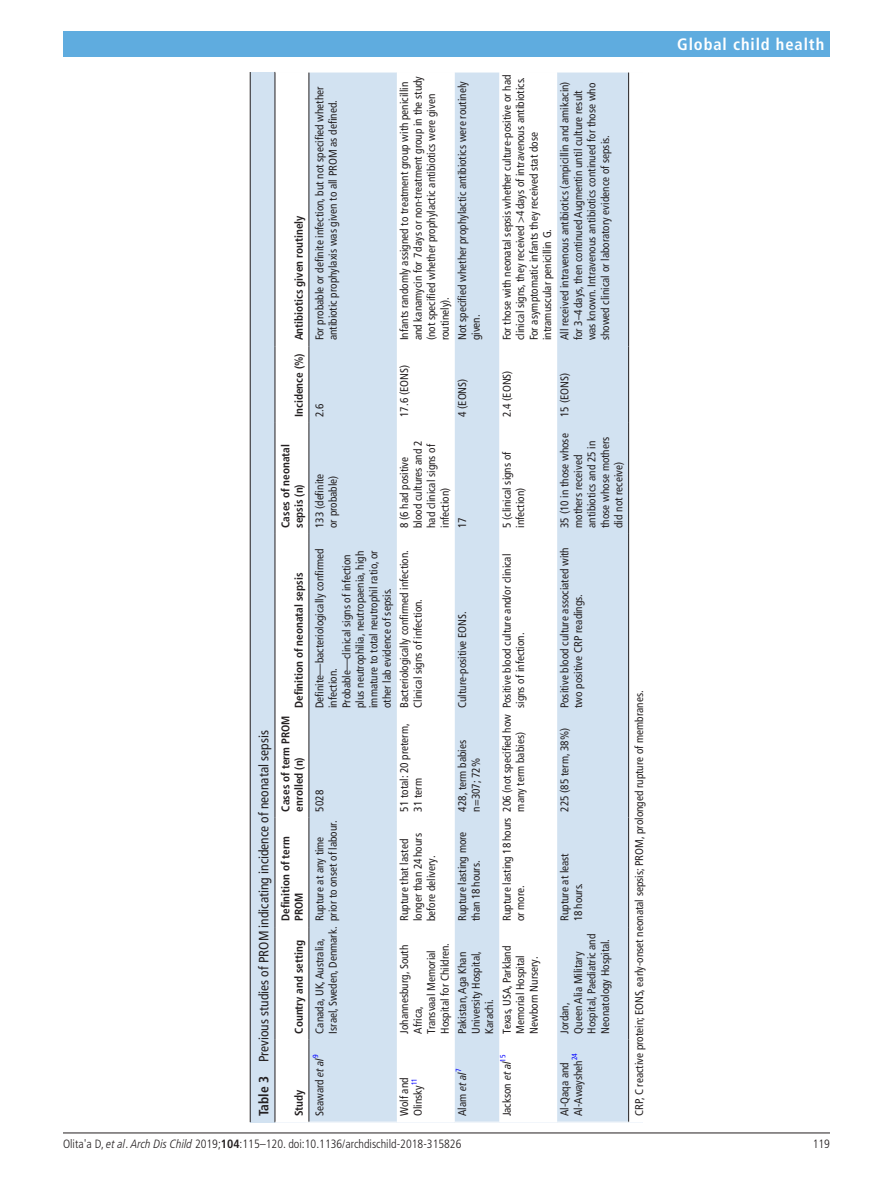
<style>
.page{position:relative;width:893px;height:1191px;background:#fff}
.page>*{position:absolute;margin:0;border:0;box-sizing:border-box;transform-origin:0 0}
.t1{font:700 condensed 16.5px "Frutiger LT Pro";letter-spacing:.055em;color:#fff}
.t2{font:condensed 13.5px "Frutiger LT Pro";color:#231f20}
.t3{font:300 condensed 12px "Frutiger LT Pro";color:#231f20}
.t4{font:condensed 11.25px/13.5px "Frutiger LT Pro";color:#231f20}
.t5{font:700 condensed 11.25px/13.5px "Frutiger LT Pro";color:#231f20}
.t6{font:condensed 7.5px "Frutiger LT Pro";color:#00f}
.s1{font-weight:700}
.s2{font-style:italic}
</style>
<div class="page">
<hr style="left:63px;top:1132px;width:767px;height:1px;background:#231f20">
<div style="left:63px;top:31px;width:767px;height:25px;background:#5facdf"></div>
<div style="left:250px;top:72px;width:393px;height:1050px;background:#d2e2f1"></div>
<hr style="left:250px;top:72px;width:1px;height:1050px;background:#231f20">
<svg style="left:276px;top:73px;width:367px;height:1048px"></svg>
<hr style="left:275px;top:1039px;width:1px;height:83px;background:#231f20">
<hr style="left:309px;top:1039px;width:1px;height:83px;background:#231f20">
<hr style="left:275px;top:927px;width:1px;height:112px;background:#231f20">
<hr style="left:309px;top:927px;width:1px;height:112px;background:#231f20">
<hr style="left:275px;top:817px;width:1px;height:110px;background:#231f20">
<hr style="left:309px;top:817px;width:1px;height:110px;background:#231f20">
<hr style="left:275px;top:714px;width:1px;height:103px;background:#231f20">
<hr style="left:309px;top:714px;width:1px;height:103px;background:#231f20">
<hr style="left:275px;top:534px;width:1px;height:180px;background:#231f20">
<hr style="left:309px;top:534px;width:1px;height:180px;background:#231f20">
<hr style="left:275px;top:423px;width:1px;height:111px;background:#231f20">
<hr style="left:309px;top:423px;width:1px;height:111px;background:#231f20">
<hr style="left:275px;top:346px;width:1px;height:77px;background:#231f20">
<hr style="left:309px;top:346px;width:1px;height:77px;background:#231f20">
<hr style="left:275px;top:72px;width:1px;height:274px;background:#231f20">
<hr style="left:309px;top:72px;width:1px;height:274px;background:#231f20">
<hr style="left:628px;top:1039px;width:1px;height:83px;background:#231f20">
<hr style="left:628px;top:927px;width:1px;height:112px;background:#231f20">
<hr style="left:628px;top:817px;width:1px;height:110px;background:#231f20">
<hr style="left:628px;top:714px;width:1px;height:103px;background:#231f20">
<hr style="left:628px;top:534px;width:1px;height:180px;background:#231f20">
<hr style="left:628px;top:423px;width:1px;height:111px;background:#231f20">
<hr style="left:628px;top:346px;width:1px;height:77px;background:#231f20">
<hr style="left:628px;top:72px;width:1px;height:274px;background:#231f20">
<hr style="left:275px;top:1121px;width:34px;height:1px;background:#fff">
<hr style="left:309px;top:1121px;width:88px;height:1px;background:#fff">
<hr style="left:397px;top:1121px;width:58px;height:1px;background:#fff">
<hr style="left:455px;top:1121px;width:44px;height:1px;background:#fff">
<hr style="left:499px;top:1121px;width:58px;height:1px;background:#fff">
<hr style="left:557px;top:1121px;width:72px;height:1px;background:#fff">
<svg style="left:629px;top:1121px;width:14px;height:1px"></svg>
<hr style="left:275px;top:72px;width:34px;height:1px;background:#fff">
<hr style="left:309px;top:72px;width:88px;height:1px;background:#fff">
<hr style="left:397px;top:72px;width:58px;height:1px;background:#fff">
<hr style="left:455px;top:72px;width:44px;height:1px;background:#fff">
<hr style="left:499px;top:72px;width:58px;height:1px;background:#fff">
<hr style="left:557px;top:72px;width:72px;height:1px;background:#fff">
<svg style="left:629px;top:72px;width:13px;height:1px"></svg>
<hr style="left:642px;top:72px;width:2px;height:1044px;background:#fff">
<p class="t2" style="left:256px;top:1116px;width:387px;rotate:-90deg"><span class="s1">Table 3</span> Previous studies of PROM indicating incidence of neonatal sepsis</p>
<p class="t5" style="left:292px;top:417px;width:203px;rotate:-90deg">Incidence (%) Antibiotics given routinely</p>
<p class="t5" style="left:279px;top:528px;width:85px;rotate:-90deg">Cases of neonatal sepsis (n)</p>
<p class="t5" style="left:292px;top:708px;width:137px;rotate:-90deg">Definition of neonatal sepsis</p>
<p class="t5" style="left:279px;top:811px;width:98px;rotate:-90deg">Cases of term PROM enrolled (n)</p>
<p class="t5" style="left:279px;top:921px;width:86px;rotate:-90deg">Definition of term<br>PROM</p>
<p class="t5" style="left:292px;top:1033px;width:95px;rotate:-90deg">Country and setting</p>
<p class="t4" style="left:313px;top:340px;width:255px;rotate:-90deg">For probable or definite infection, but not specified whether antibiotic prophylaxis was given to all PROM as defined.</p>
<p class="t4" style="left:398px;top:340px;width:266px;rotate:-90deg">Infants randomly assigned to treatment group with penicillin and kanamycin for 7 days or non-treatment group in the study (not specified whether prophylactic antibiotics were given routinely).</p>
<p class="t4" style="left:456px;top:340px;width:261px;rotate:-90deg">Not specified whether prophylactic antibiotics were routinely given.</p>
<p class="t4" style="left:500px;top:340px;width:267px;rotate:-90deg">For those with neonatal sepsis whether culture-positive or had clinical signs, they received &gt;4 days of intravenous antibiotics.<br>For asymptomatic infants they received stat dose intramuscular penicillin G.</p>
<p class="t4" style="left:558px;top:340px;width:260px;rotate:-90deg">All received intravenous antibiotics (ampicillin and amikacin) for 3–4 days, then continued Augmentin until culture result was known. Intravenous antibiotics continued for those who showed clinical or laboratory evidence of sepsis.</p>
<p class="t4" style="left:313px;top:417px;width:15px;rotate:-90deg">2.6</p>
<p class="t4" style="left:398px;top:417px;width:53px;rotate:-90deg">17.6 (EONS)</p>
<p class="t4" style="left:456px;top:417px;width:40px;rotate:-90deg">4 (EONS)</p>
<p class="t4" style="left:500px;top:417px;width:48px;rotate:-90deg">2.4 (EONS)</p>
<p class="t4" style="left:313px;top:528px;width:56px;rotate:-90deg">133 (definite or probable)</p>
<p class="t4" style="left:398px;top:528px;width:89px;rotate:-90deg">8 (6 had positive blood cultures and 2 had clinical signs of infection)</p>
<p class="t4" style="left:456px;top:528px;width:12px;rotate:-90deg">17</p>
<p class="t4" style="left:313px;top:708px;width:161px;rotate:-90deg">Definite—bacteriologically confirmed infection.<br>Probable—clinical signs of infection plus neutrophilia, neutropaenia, high immature to total neutrophil ratio, or other lab evidence of sepsis.</p>
<p class="t4" style="left:398px;top:708px;width:159px;rotate:-90deg">Bacteriologically confirmed infection.<br>Clinical signs of infection.</p>
<p class="t4" style="left:313px;top:811px;width:23px;rotate:-90deg">5028</p>
<p class="t4" style="left:313px;top:921px;width:102px;rotate:-90deg">Rupture at any time prior to onset of labour.</p>
<p class="t4" style="left:398px;top:811px;width:89px;rotate:-90deg">51 total: 20 preterm,<br>31 term</p>
<p class="t4" style="left:398px;top:921px;width:89px;rotate:-90deg">Rupture that lasted longer than 24 hours before delivery.</p>
<p class="t4" style="left:456px;top:708px;width:98px;rotate:-90deg">Culture-positive EONS.</p>
<p class="t4" style="left:456px;top:811px;width:73px;rotate:-90deg">428, term babies n=307; 72%</p>
<p class="t4" style="left:456px;top:921px;width:91px;rotate:-90deg">Rupture lasting more than 18 hours.</p>
<p class="t4" style="left:313px;top:1033px;width:108px;rotate:-90deg">Canada, UK, Australia,<br>Israel, Sweden, Denmark.</p>
<p class="t4" style="left:398px;top:1033px;width:92px;rotate:-90deg">Johannesburg, South<br>Africa,<br>Transvaal Memorial<br>Hospital for Children.</p>
<p class="t4" style="left:456px;top:1033px;width:84px;text-align:justify;rotate:-90deg">Pakistan, Aga Khan University Hospital, Karachi.</p>
<p class="t4" style="left:500px;top:528px;width:78px;rotate:-90deg">5 (clinical signs of infection)</p>
<p class="t4" style="left:500px;top:708px;width:156px;rotate:-90deg">Positive blood culture and/or clinical signs of infection.</p>
<p class="t4" style="left:500px;top:811px;width:99px;rotate:-90deg">206 (not specified how many term babies)</p>
<p class="t4" style="left:500px;top:921px;width:105px;rotate:-90deg">Rupture lasting 18 hours or more.</p>
<p class="t4" style="left:500px;top:1033px;width:89px;rotate:-90deg">Texas, USA, Parkland<br>Memorial Hospital<br>Newborn Nursery.</p>
<p class="t4" style="left:558px;top:417px;width:45px;rotate:-90deg">15 (EONS)</p>
<p class="t4" style="left:558px;top:528px;width:96px;rotate:-90deg">35 (10 in those whose mothers received antibiotics and 25 in those whose mothers did not receive)</p>
<p class="t4" style="left:558px;top:708px;width:162px;rotate:-90deg">Positive blood culture associated with two positive CRP readings.</p>
<p class="t4" style="left:558px;top:811px;width:85px;rotate:-90deg">225 (85 term, 38%)</p>
<p class="t4" style="left:558px;top:921px;width:69px;rotate:-90deg">Rupture at least<br>18 hours.</p>
<p class="t4" style="left:558px;top:1033px;width:101px;rotate:-90deg">Jordan,<br>Queen Alia Military<br>Hospital, Paediatric and<br>Neonatology Hospital.</p>
<p class="t6" style="left:311px;top:1058px;width:5px;rotate:-90deg">9</p>
<p class="t4" style="left:313px;top:1116px;width:60px;rotate:-90deg">Seaward <span class="s2">et al</span></p>
<p class="t5" style="left:292px;top:1116px;width:28px;rotate:-90deg">Study</p>
<p class="t4" style="left:398px;top:1116px;width:40px;rotate:-90deg">Wolf and<br>Olinsky</p>
<p class="t6" style="left:410px;top:1085px;width:9px;rotate:-90deg">11</p>
<p class="t6" style="left:454px;top:1072px;width:5px;rotate:-90deg">7</p>
<p class="t4" style="left:456px;top:1116px;width:45px;rotate:-90deg">Alam <span class="s2">et al</span></p>
<p class="t6" style="left:499px;top:1061px;width:9px;rotate:-90deg">15</p>
<p class="t4" style="left:500px;top:1116px;width:56px;rotate:-90deg">Jackson <span class="s2">et al</span></p>
<p class="t6" style="left:570px;top:1060px;width:9px;rotate:-90deg">24</p>
<p class="t4" style="left:558px;top:1116px;width:58px;rotate:-90deg">Al-Qaqa and<br>Al-Awaysheh</p>
<p class="t4" style="left:632px;top:1116px;width:427px;rotate:-90deg">CRP, C reactive protein; EONS, early-onset neonatal sepsis; PROM, prolonged rupture of membranes.</p>
<h1 class="t1" style="left:677px;top:34px;width:149px">Global child health</h1>
<p class="t3" style="left:63px;top:1136px;width:400px">Olita'a D, <span class="s2">et al</span>. <span class="s2">Arch Dis Child</span> 2019;<span class="s1">104</span>:115–120. doi:10.1136/archdischild-2018-315826</p>
<p class="t3" style="left:813px;top:1136px;width:19px">119</p>
</div>
